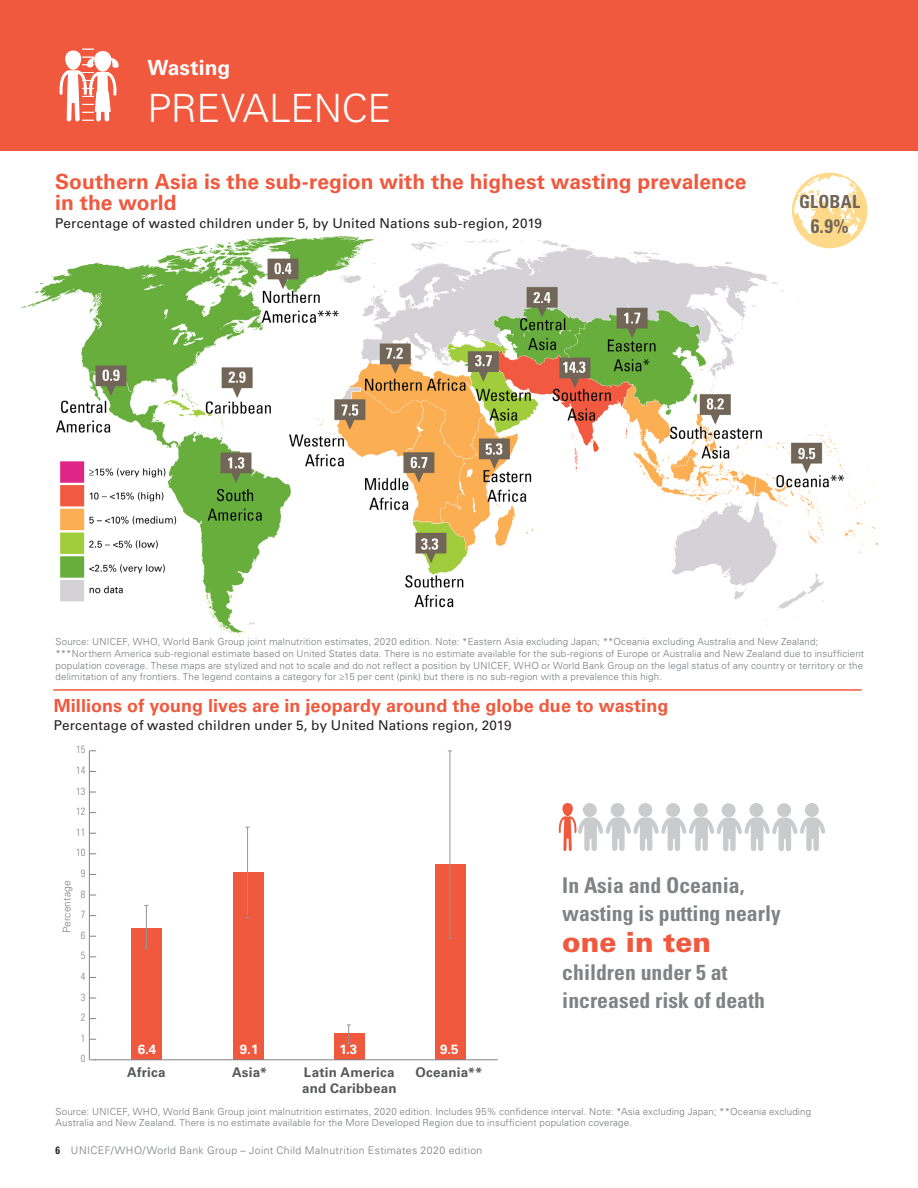
<style>
.page{position:relative;width:918px;height:1188px;background:#fff}
.page>*{position:absolute;margin:0;border:0;box-sizing:border-box;transform-origin:0 0}
.t1{font:300 39px "Univers LT Std";letter-spacing:-.01em;color:#fff}
.t2{font:900 27.9px "Univers LT Std";color:#f0593e}
.t3{font:700 condensed 21.75px/27.9px "Univers LT Std";color:#808285}
.graph_message{font:700 21px/21px "Univers LT Std";letter-spacing:.005em;color:#f0593e}
.t4{font:700 21px "Univers LT Std";letter-spacing:.005em;color:#fff}
.t5{font:700 condensed 19.5px "Univers LT Std";color:#716557}
.graph_message-2{font:700 18px "Univers LT Std";letter-spacing:.005em;color:#f0593e}
.t6{font:700 condensed 18px "Univers LT Std";letter-spacing:.005em;color:#716557}
.copy1{font:13.5px "Univers LT Std";letter-spacing:.01em;color:#231f20}
.t7{font:700 13.35px/16px "Univers LT Std";letter-spacing:.02em;color:#57585a}
.t8{font:700 13.35px "Univers LT Std";color:#fff}
.t9{font:300 10.5px "Univers LT Std";letter-spacing:.035em;color:#76787b}
.t10{font:300 condensed 10.35px "Univers LT Std";letter-spacing:.005em;color:#808285}
.t11{font:300 10.35px "Univers LT Std";letter-spacing:.005em;color:#808285}
.source{font:300 9.75px/11.7px "Univers LT Std";letter-spacing:.015em;color:#76787b}
.s1{font-weight:700;font-stretch:condensed;color:#231f20}
</style>
<div class="page">
<img style="left:22px;top:217px;width:857px;height:419px">
<div style="left:0;top:0;width:918px;height:151px;background:#f0593e"></div>
<svg style="left:60px;top:49px;width:59px;height:72px"></svg>
<hr style="left:53px;top:689px;width:809px;height:2px;background:#f0593e">
<div style="left:792px;top:173px;width:76px;height:75px;background:#fed98a;border-radius:50%"></div>
<svg style="left:794px;top:175px;width:67px;height:61px"></svg>
<div style="left:132px;top:928px;width:30px;height:132px;background:#f0593e"></div>
<div style="left:233px;top:872px;width:30px;height:188px;background:#f0593e"></div>
<div style="left:334px;top:1033px;width:31px;height:27px;background:#f0593e"></div>
<div style="left:435px;top:864px;width:31px;height:196px;background:#f0593e"></div>
<hr style="left:89px;top:751px;width:1px;height:309px;background:#808285">
<div style="left:562px;top:803px;width:11px;height:13px;background:#f0593e;border-radius:5px"></div>
<div style="left:583px;top:803px;width:14px;height:14px;background:#cacbcc;border-radius:50%"></div>
<div style="left:638px;top:803px;width:14px;height:14px;background:#cacbcc;border-radius:50%"></div>
<div style="left:611px;top:803px;width:14px;height:14px;background:#cacbcc;border-radius:50%"></div>
<div style="left:666px;top:803px;width:14px;height:14px;background:#cacbcc;border-radius:50%"></div>
<div style="left:722px;top:803px;width:14px;height:14px;background:#cacbcc;border-radius:50%"></div>
<div style="left:777px;top:803px;width:14px;height:14px;background:#cacbcc;border-radius:50%"></div>
<div style="left:694px;top:803px;width:14px;height:14px;background:#cacbcc;border-radius:50%"></div>
<div style="left:749px;top:803px;width:14px;height:14px;background:#cacbcc;border-radius:50%"></div>
<svg style="left:559px;top:816px;width:266px;height:36px"></svg>
<div style="left:805px;top:803px;width:14px;height:14px;background:#cacbcc;border-radius:50%"></div>
<hr style="left:146px;top:905px;width:1px;height:44px;background:#939598">
<hr style="left:247px;top:827px;width:1px;height:91px;background:#939598">
<hr style="left:450px;top:751px;width:1px;height:188px;background:#939598">
<hr style="left:95px;top:1059px;width:403px;height:1px;background:#808285">
<svg style="left:347px;top:1025px;width:4px;height:19px"></svg>
<p class="t4" style="left:147px;top:55px;width:84px">Wasting</p>
<p class="t1" style="left:147px;top:84px;width:246px">PREVALENCE</p>
<p class="graph_message" style="left:55px;top:171px;width:693px">Southern Asia is the sub-region with the highest wasting prevalence in the world</p>
<p class="copy1" style="left:55px;top:215px;width:488px">Percentage of wasted children under 5, by United Nations sub-region, 2019</p>
<p class="t6" style="left:799px;top:190px;width:62px">GLOBAL</p>
<p class="t5" style="left:811px;top:214px;width:40px">6.9%</p>
<p class="source" style="left:56px;top:636px;width:810px">Source: UNICEF, WHO, World Bank Group joint malnutrition estimates, 2020 edition. Note: *Eastern Asia excluding Japan; **Oceania excluding Australia and New Zealand; ***Northern America sub-regional estimate based on United States data. There is no estimate available for the sub-regions of Europe or Australia and New Zealand due to insufficient population coverage. These maps are stylized and not to scale and do not reflect a position by UNICEF, WHO or World Bank Group on the legal status of any country or territory or the delimitation of any frontiers. The legend contains a category for ≥15 per cent (pink) but there is no sub-region with a prevalence this high.</p>
<p class="graph_message-2" style="left:54px;top:695px;width:616px">Millions of young lives are in jeopardy around the globe due to wasting</p>
<p class="copy1" style="left:54px;top:717px;width:459px">Percentage of wasted children under 5, by United Nations region, 2019</p>
<p class="t10" style="left:76px;top:744px;width:11px">15</p>
<p class="t10" style="left:76px;top:764px;width:11px">14</p>
<p class="t10" style="left:76px;top:785px;width:11px">13</p>
<p class="t10" style="left:76px;top:805px;width:11px">12</p>
<p class="t10" style="left:76px;top:826px;width:11px">11</p>
<p class="t10" style="left:76px;top:847px;width:11px">10</p>
<p class="t11" style="left:61px;top:933px;width:55px;rotate:-90deg">Percentage</p>
<p class="t10" style="left:81px;top:867px;width:6px">9</p>
<p class="t10" style="left:81px;top:888px;width:6px">8</p>
<p class="t10" style="left:81px;top:908px;width:6px">7</p>
<p class="t10" style="left:81px;top:929px;width:6px">6</p>
<p class="t10" style="left:81px;top:950px;width:6px">5</p>
<p class="t10" style="left:81px;top:970px;width:6px">4</p>
<p class="t10" style="left:81px;top:991px;width:6px">3</p>
<p class="t10" style="left:81px;top:1011px;width:6px">2</p>
<p class="t10" style="left:81px;top:1032px;width:6px">1</p>
<p class="t10" style="left:81px;top:1053px;width:6px">0</p>
<p class="t8" style="left:138px;top:1041px;width:20px">6.4</p>
<p class="t8" style="left:240px;top:1041px;width:20px">9.1</p>
<p class="t8" style="left:340px;top:1041px;width:19px">1.3</p>
<p class="t8" style="left:440px;top:1041px;width:20px">9.5</p>
<p class="t7" style="left:232px;top:1065px;width:37px">Asia*</p>
<p class="t7" style="left:415px;top:1065px;width:69px">Oceania**</p>
<p class="t7" style="left:127px;top:1065px;width:40px">Africa</p>
<p class="t7" style="left:302px;top:1065px;width:96px">Latin America and Caribbean</p>
<p class="t3" style="left:562px;top:871px;width:220px">In Asia and Oceania, wasting is putting nearly</p>
<p class="t2" style="left:562px;top:925px;width:150px">one in ten</p>
<p class="t3" style="left:562px;top:958px;width:204px">children under 5 at increased risk of death</p>
<p class="source" style="left:56px;top:1105px;width:757px">Source: UNICEF, WHO, World Bank Group joint malnutrition estimates, 2020 edition. Includes 95% confidence interval. Note: *Asia excluding Japan; **Oceania excluding<br>Australia and New Zealand. There is no estimate available for the More Developed Region due to insufficient population coverage.</p>
<p class="t9" style="left:55px;top:1144px;width:429px"><span class="s1">6</span> UNICEF/WHO/World Bank Group – Joint Child Malnutrition Estimates 2020 edition</p>
</div>
